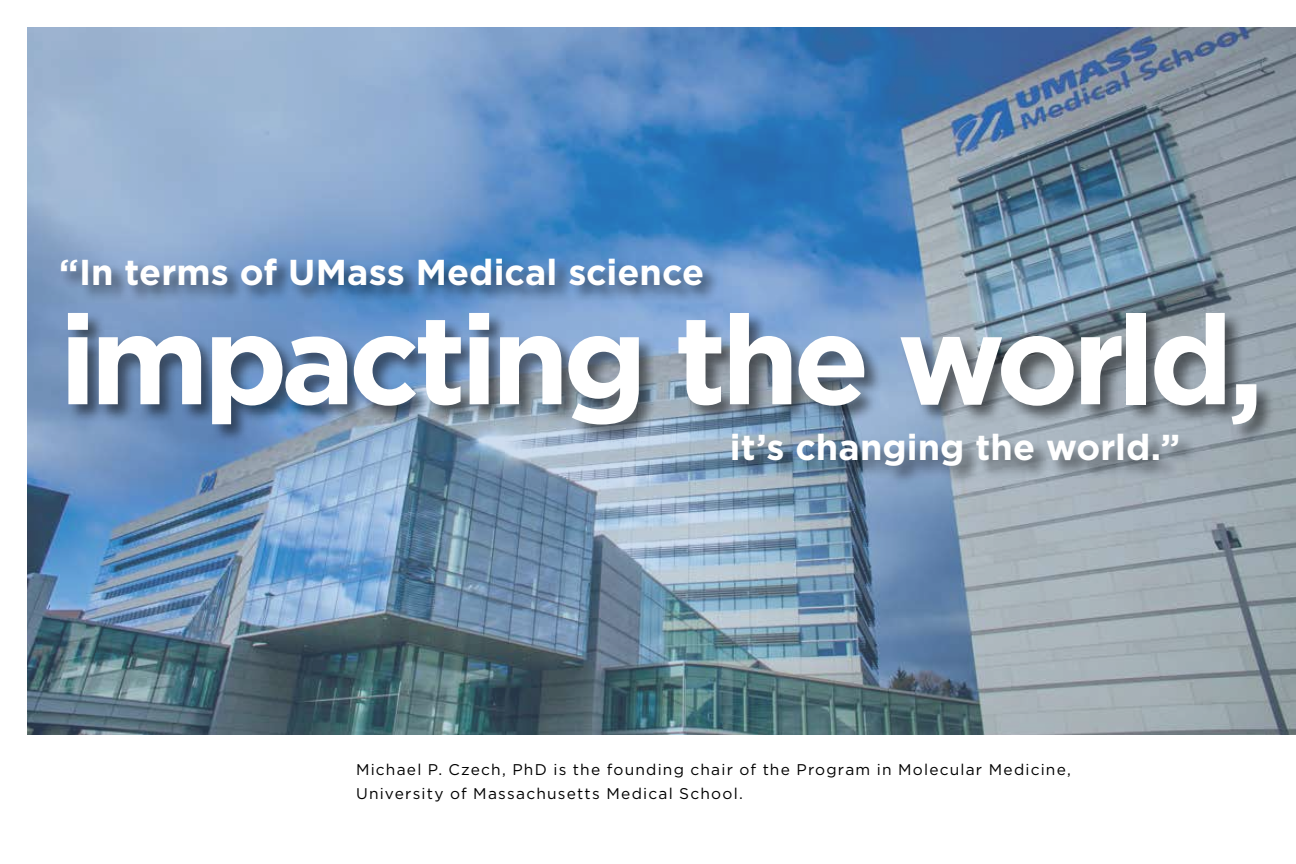
<style>
.page{position:relative;width:1296px;height:864px;background:#fff}
.page>*{position:absolute;margin:0;border:0;box-sizing:border-box;transform-origin:0 0}
.t1{font:700 125px "Gotham";letter-spacing:-.05em;color:#fff}
.t2{font:700 36px "Gotham";color:#fff}
.t3{font:15.6px/24px "Gotham";letter-spacing:.075em;color:#000}
</style>
<div class="page">
<img style="left:27px;top:27px;width:1269px;height:707px">
<div style="left:60px;top:257px;width:1216px;height:228px;background:#000;opacity:.5"></div>
<h2 class="t2" style="left:59px;top:251px;width:647px">“In terms of UMass Medical science</h2>
<h1 class="t1" style="left:59px;top:288px;width:1207px">impacting the world,</h1>
<h2 class="t2" style="left:730px;top:427px;width:452px">it’s changing the world.”</h2>
<p class="t3" style="left:356px;top:757px;width:716px">Michael P. Czech, PhD is the founding chair of the Program in Molecular Medicine,<br>University of Massachusetts Medical School.</p>
</div>
